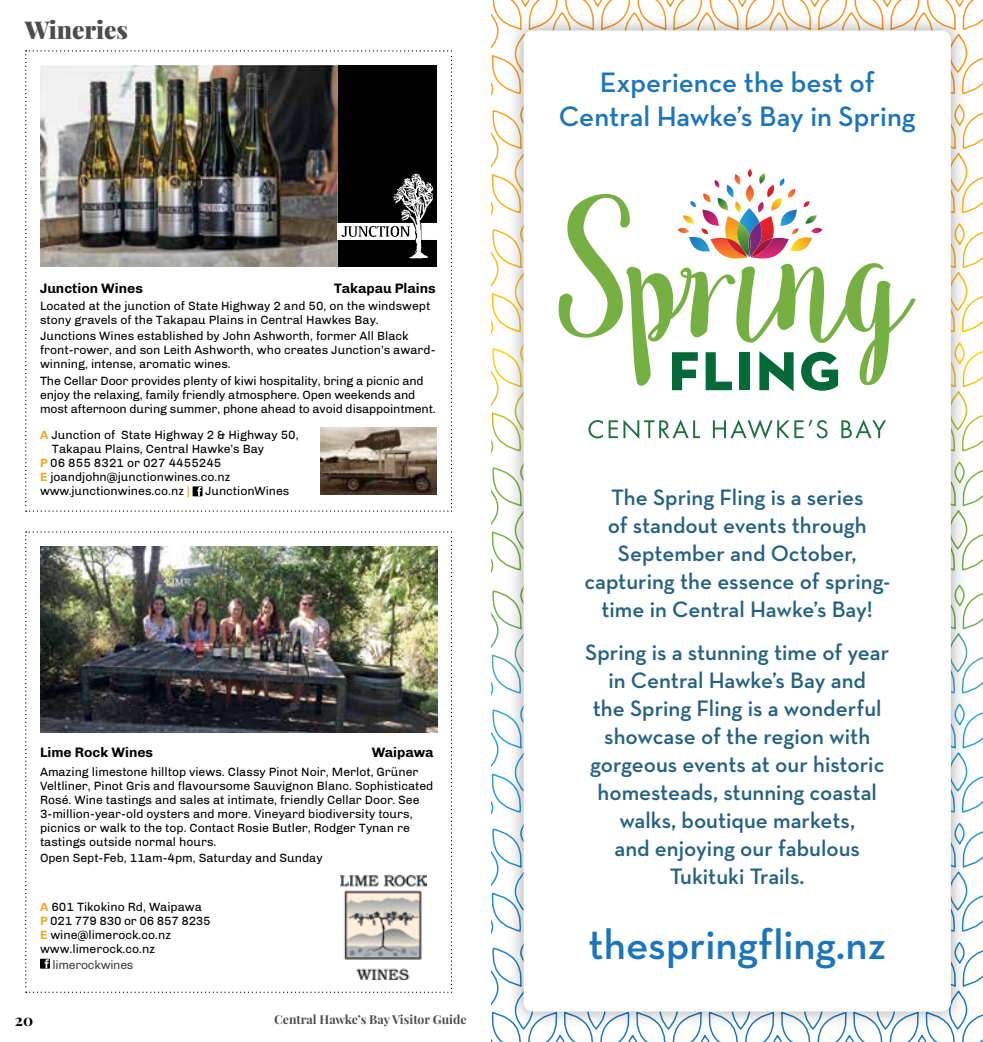
<style>
.page{position:relative;width:983px;height:1042px;background:#fff}
.page>*{position:absolute;margin:0;border:0;box-sizing:border-box;transform-origin:0 0}
.t1{font:600 42.52px "Neutra Text";color:#1c75bc}
.t2{font:600 28.53px/34.3px "Neutra Text";color:#1c75bc;text-align:center}
.t3{font:900 24.5px "Playfair Display";color:#4d4d4f}
.t4{font:600 22.75px/28px "Neutra Text";color:#246182;text-align:center}
.t5{font:700 15.75px "Playfair Display";color:#000}
.t6{font:700 14px "Chivo";color:#000}
.t7{font:12.25px/14px "Chivo";color:#000}
.t8{font:700 12.25px "Playfair Display";color:#4d4d4f}
.t9{font:12.25px "Chivo";letter-spacing:-.02em;color:#414042}
.s1{font-weight:700;color:#f5a81d}
</style>
<div class="page">
<img style="left:25px;top:50px;width:427px;height:462px">
<img style="left:320px;top:427px;width:117px;height:67px">
<div style="left:339px;top:65px;width:98px;height:201px;background:#000"></div>
<img style="left:338px;top:173px;width:99px;height:93px">
<img style="left:25px;top:531px;width:427px;height:462px">
<img style="left:340px;top:875px;width:86px;height:104px">
<svg style="left:491px;top:467px;width:491px;height:106px"></svg>
<svg style="left:491px;top:0;width:491px;height:96px"></svg>
<svg style="left:491px;top:828px;width:491px;height:106px"></svg>
<svg style="left:491px;top:947px;width:491px;height:95px"></svg>
<svg style="left:491px;top:709px;width:491px;height:106px"></svg>
<svg style="left:491px;top:590px;width:491px;height:106px"></svg>
<div style="left:506px;top:14px;width:461px;height:1014px;background:#000;opacity:.35"></div>
<div style="left:523px;top:30px;width:427px;height:981px;background:#fff;border-radius:9px"></div>
<svg style="left:491px;top:109px;width:491px;height:348px"></svg>
<h3 class="t3" style="left:25px;top:14px;width:105px">Wineries</h3>
<p class="t6" style="left:40px;top:280px;width:104px">Junction Wines</p>
<p class="t6" style="left:334px;top:280px;width:103px">Takapau Plains</p>
<p class="t7" style="left:40px;top:299px;width:392px">Located at the junction of State Highway 2 and 50, on the windswept stony gravels of the Takapau Plains in Central Hawkes Bay.</p>
<p class="t7" style="left:40px;top:329px;width:397px">Junctions Wines established by John Ashworth, former All Black front-rower, and son Leith Ashworth, who creates Junction’s award&shy;winning, intense, aromatic wines.</p>
<p class="t7" style="left:40px;top:374px;width:397px">The Cellar Door provides plenty of kiwi hospitality, bring a picnic and enjoy the relaxing, family friendly atmosphere. Open weekends and most afternoon during summer, phone ahead to avoid disappointment.</p>
<p class="t7" style="left:40px;top:427px;width:260px"><span class="s1">A</span> Junction of State Highway 2 &amp; Highway 50,</p>
<p class="t7" style="left:52px;top:441px;width:213px">Takapau Plains, Central Hawke’s Bay</p>
<p class="t7" style="left:40px;top:455px;width:183px"><span class="s1">P</span> 06 855 8321 or 027 4455245</p>
<p class="t7" style="left:40px;top:469px;width:192px"><span class="s1">E</span> joandjohn@junctionwines.co.nz</p>
<p class="t7" style="left:40px;top:483px;width:251px">www.junctionwines.co.nz <span class="s1">|</span> JunctionWines</p>
<p class="t6" style="left:40px;top:744px;width:114px">Lime Rock Wines</p>
<p class="t6" style="left:372px;top:744px;width:63px">Waipawa</p>
<p class="t7" style="left:40px;top:765px;width:395px">Amazing limestone hilltop views. Classy Pinot Noir, Merlot, Grüner Veltliner, Pinot Gris and flavoursome Sauvignon Blanc. Sophisticated Rosé. Wine tastings and sales at intimate, friendly Cellar Door. See 3-million-year-old oysters and more. Vineyard biodiversity tours, picnics or walk to the top. Contact Rosie Butler, Rodger Tynan re tastings outside normal hours.</p>
<p class="t7" style="left:40px;top:851px;width:284px">Open Sept-Feb, 11am-4pm, Saturday and Sunday</p>
<p class="t7" style="left:40px;top:900px;width:172px"><span class="s1">A</span> 601 Tikokino Rd, Waipawa<br><span class="s1">P</span> 021 779 830 or 06 857 8235<br><span class="s1">E</span> wine@limerock.co.nz www.limerock.co.nz</p>
<p class="t9" style="left:52px;top:957px;width:82px">limerockwines</p>
<p class="t5" style="left:15px;top:1010px;width:20px">20</p>
<p class="t8" style="left:274px;top:1011px;width:194px">Central Hawke’s Bay Visitor Guide</p>
<h2 class="t2" style="left:558px;top:65px;width:358px">Experience the best of<br>Central Hawke’s Bay in Spring</h2>
<h3 class="t4" style="left:584px;top:482px;width:307px">The Spring Fling is a series<br>of standout events through<br>September and October, capturing the essence of spring&shy;time in Central Hawke’s Bay!</h3>
<p class="t4" style="left:585px;top:637px;width:305px">Spring is a stunning time of year in Central Hawke’s Bay and<br>the Spring Fling is a wonderful showcase of the region with gorgeous events at our historic homesteads, stunning coastal walks, boutique markets,<br>and enjoying our fabulous<br>Tukituki Trails.</p>
<h1 class="t1" style="left:588px;top:918px;width:299px">thespringfling.nz</h1>
</div>
